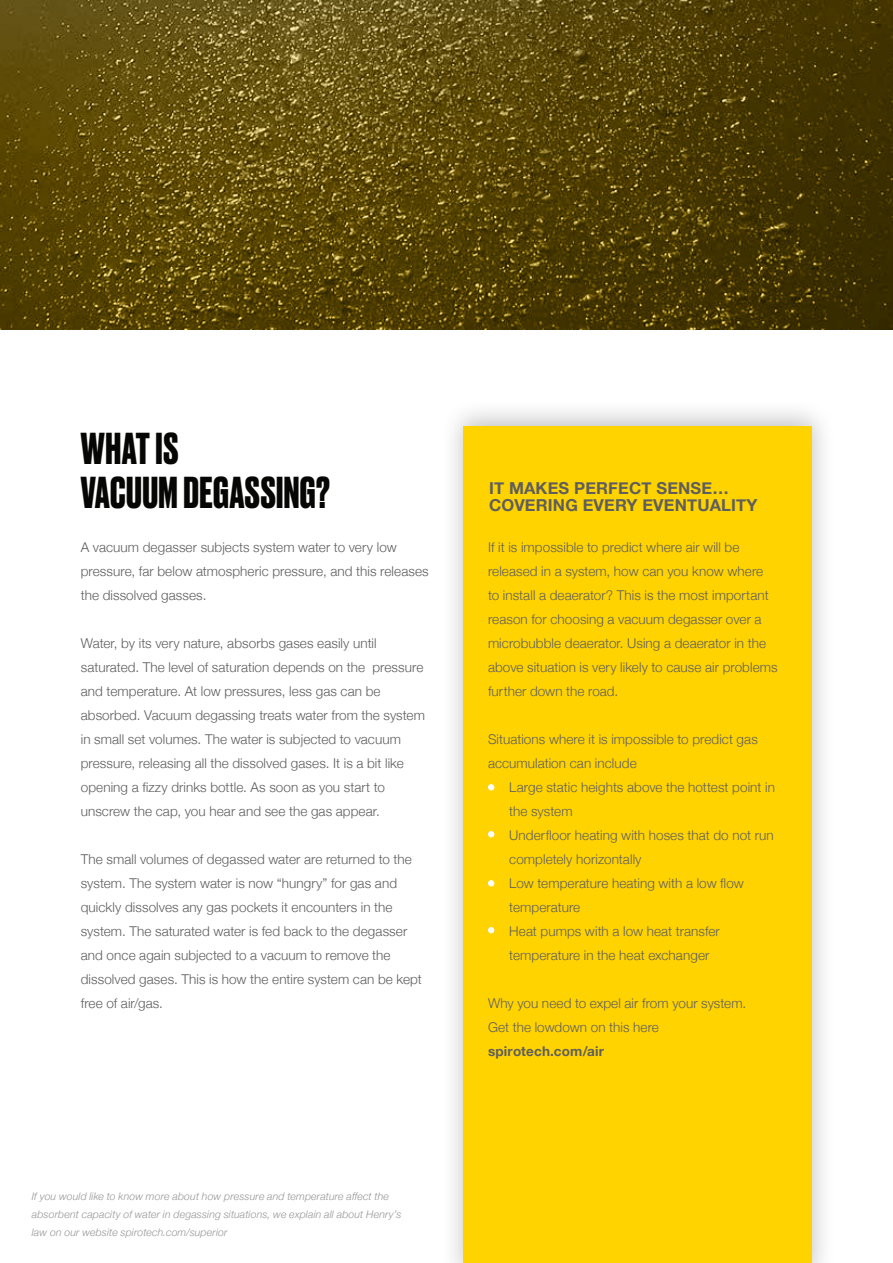
<style>
.page{position:relative;width:893px;height:1263px;background:#fff}
.page>*{position:absolute;margin:0;border:0;box-sizing:border-box;transform-origin:0 0}
.t1{font:700 42px/43.5px "Druk";letter-spacing:.015em;color:#060605}
.t2{font:700 16.5px/16.5px "Helvetica Neue";letter-spacing:.01em;color:#5f5e5e}
.t3{font:300 13.5px/24px "Helvetica Neue";letter-spacing:.005em;color:#5f5e5e}
.t4{font:700 13.5px "Helvetica Neue";letter-spacing:.015em;color:#5f5e5e}
.t5{font:italic 300 10.5px/18px "Helvetica Neue";letter-spacing:.015em;color:#969696}
</style>
<div class="page">
<img style="left:0;top:0;width:892px;height:329px">
<img style="left:892px;top:0;width:1px;height:330px">
<div style="left:440px;top:398px;width:396px;height:865px;background:#000;opacity:.25"></div>
<div style="left:463px;top:426px;width:349px;height:837px;background:#ffd300"></div>
<svg style="left:488px;top:784px;width:6px;height:6px"></svg>
<svg style="left:488px;top:831px;width:6px;height:6px"></svg>
<svg style="left:488px;top:880px;width:6px;height:6px"></svg>
<svg style="left:488px;top:927px;width:6px;height:6px"></svg>
<h1 class="t1" style="left:81px;top:425px;width:251px">WHAT IS<br>VACUUM DEGASSING?</h1>
<p class="t3" style="left:81px;top:534px;width:349px">A vacuum degasser subjects system water to very low pressure, far below atmospheric pressure, and this releases the dissolved gasses.</p>
<p class="t3" style="left:81px;top:630px;width:346px">Water, by its very nature, absorbs gases easily until saturated. The level of saturation depends on the pressure and temperature. At low pressures, less gas can be absorbed. Vacuum degassing treats water from the system in small set volumes. The water is subjected to vacuum pressure, releasing all the dissolved gases. It is a bit like opening a fizzy drinks bottle. As soon as you start to unscrew the cap, you hear and see the gas appear.</p>
<p class="t3" style="left:81px;top:846px;width:343px">The small volumes of degassed water are returned to the system. The system water is now “hungry” for gas and quickly dissolves any gas pockets it encounters in the system. The saturated water is fed back to the degasser and once again subjected to a vacuum to remove the dissolved gases. This is how the entire system can be kept free of air/gas.</p>
<p class="t5" style="left:32px;top:1187px;width:371px">If you would like to know more about how pressure and temperature affect the absorbent capacity of water in degassing situations, we explain all about Henry’s law on our website spirotech.com/superior</p>
<p class="t2" style="left:489px;top:481px;width:270px">IT MAKES PERFECT SENSE…<br>COVERING EVERY EVENTUALITY</p>
<p class="t3" style="left:488px;top:534px;width:291px">If it is impossible to predict where air will be released in a system, how can you know where to install a deaerator? This is the most important reason for choosing a vacuum degasser over a microbubble deaerator. Using a deaerator in the above situation is very likely to cause air problems further down the road.</p>
<p class="t3" style="left:488px;top:726px;width:271px">Situations where it is impossible to predict gas accumulation can include</p>
<p class="t3" style="left:509px;top:774px;width:267px">Large static heights above the hottest point in the system<br>Underfloor heating with hoses that do not run completely horizontally<br>Low temperature heating with a low flow temperature<br>Heat pumps with a low heat transfer temperature in the heat exchanger</p>
<p class="t3" style="left:488px;top:990px;width:260px">Why you need to expel air from your system.<br>Get the lowdown on this here</p>
<p class="t4" style="left:488px;top:1041px;width:118px">spirotech.com/air</p>
</div>
